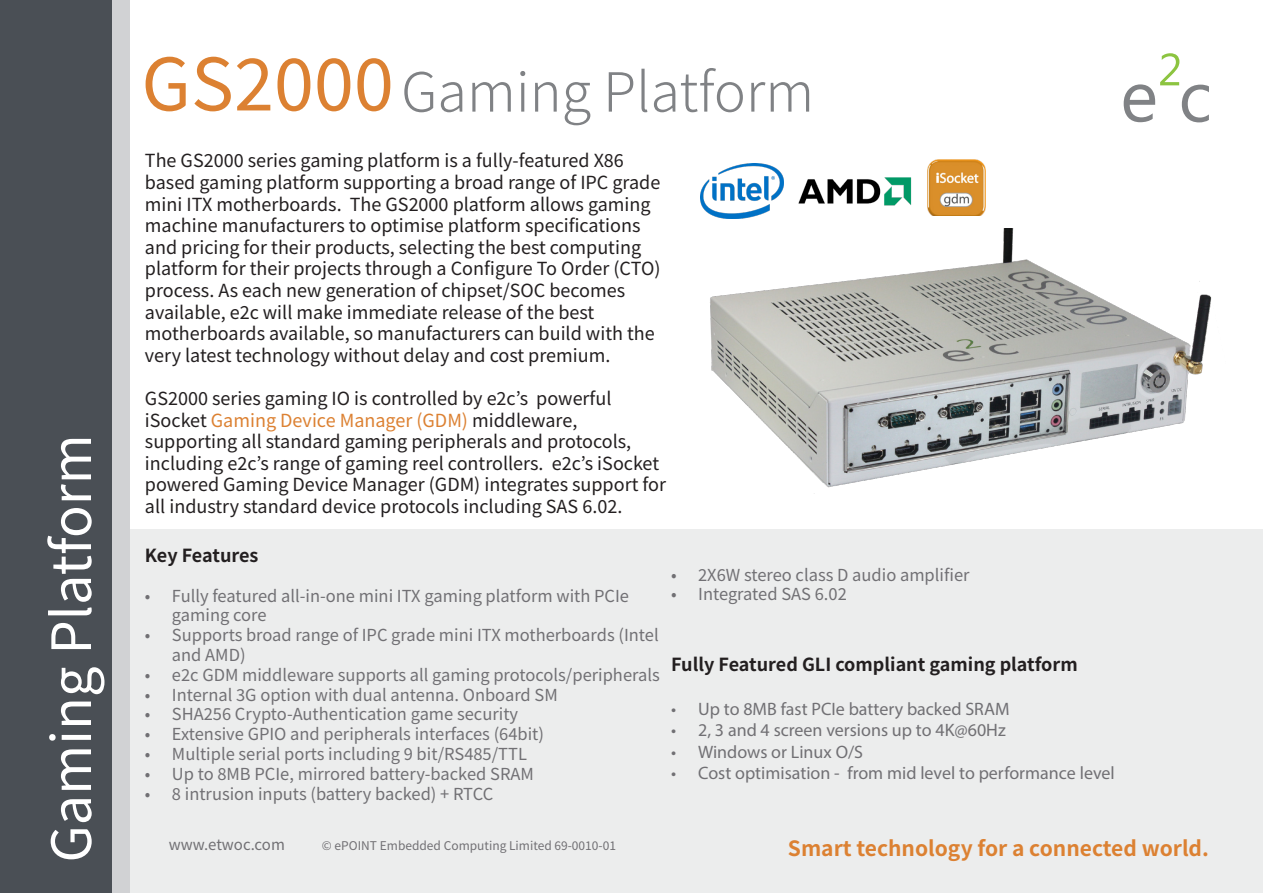
<style>
.page{position:relative;width:1263px;height:893px;background:#fff}
.page>*{position:absolute;margin:0;border:0;box-sizing:border-box;transform-origin:0 0}
.t1{font:72px "Noto Sans KR";color:#dc8132}
.t2{font:54px "Noto Sans KR";color:#fff}
.t3{font:300 54px "Noto Sans KR";color:#808285}
.t4{font:700 21px "Noto Sans KR";color:#dc8132}
.t5{font:18px/21.6px "Noto Sans KR";color:#231f20}
.t6{font:18px "Myriad Pro";color:#717074}
.t7{font:700 18px "Noto Sans KR";color:#231f20}
.t8{font:16.5px/19.8px "Noto Sans KR";color:#717074}
.t9{font:15px "Noto Sans KR";color:#717074}
.t10{font:12px "Noto Sans KR";color:#717074}
.s1{color:#dc8132}
</style>
<div class="page">
<div style="left:0;top:529px;width:1263px;height:363px;background:#eceded"></div>
<div style="left:0;top:0;width:113px;height:893px;background:#4a4f55"></div>
<div style="left:113px;top:0;width:17px;height:893px;background:#d1d2d4"></div>
<svg style="left:1124px;top:53px;width:85px;height:69px"></svg>
<img style="left:710px;top:229px;width:502px;height:265px">
<img style="left:928px;top:160px;width:57px;height:56px">
<img style="left:700px;top:164px;width:83px;height:55px">
<img style="left:798px;top:177px;width:114px;height:29px">
<p class="t2" style="left:41px;top:862px;width:430px;rotate:-90deg">Gaming Platform</p>
<p class="t1" style="left:141px;top:43px;width:254px">GS2000</p>
<p class="t3" style="left:401px;top:61px;width:414px">Gaming Platform</p>
<p class="t5" style="left:145px;top:150px;width:517px">The GS2000 series gaming platform is a fully-featured X86 based gaming platform supporting a broad range of IPC grade mini ITX motherboards. The GS2000 platform allows gaming machine manufacturers to optimise platform specifications and pricing for their products, selecting the best computing platform for their projects through a Configure To Order (CTO) process. As each new generation of chipset/SOC becomes available, e2c will make immediate release of the best motherboards available, so manufacturers can build with the very latest technology without delay and cost premium.</p>
<p class="t5" style="left:145px;top:388px;width:468px">GS2000 series gaming IO is controlled by e2c’s powerful</p>
<p class="t5" style="left:145px;top:410px;width:523px">iSocket <span class="s1">Gaming Device Manager (GDM)</span> middleware, supporting all standard gaming peripherals and protocols, including e2c’s range of gaming reel controllers. e2c’s iSocket powered Gaming Device Manager (GDM) integrates support for all industry standard device protocols including SAS 6.02.</p>
<p class="t7" style="left:145px;top:545px;width:115px">Key Features</p>
<p class="t8" style="left:172px;top:586px;width:459px;text-indent:-27px">• Fully featured all-in-one mini ITX gaming platform with PCIe gaming core</p>
<p class="t8" style="left:172px;top:626px;width:488px;text-indent:-27px">• Supports broad range of IPC grade mini ITX motherboards (Intel and AMD)</p>
<p class="t8" style="left:145px;top:665px;width:516px">• e2c GDM middleware supports all gaming protocols/peripherals</p>
<p class="t8" style="left:145px;top:685px;width:414px">• Internal 3G option with dual antenna. Onboard SM</p>
<p class="t8" style="left:145px;top:705px;width:375px">• SHA256 Crypto-Authentication game security</p>
<p class="t8" style="left:145px;top:725px;width:401px">• Extensive GPIO and peripherals interfaces (64bit)</p>
<p class="t8" style="left:145px;top:744px;width:384px">• Multiple serial ports including 9 bit/RS485/TTL</p>
<p class="t8" style="left:145px;top:764px;width:390px">• Up to 8MB PCIe, mirrored battery-backed SRAM</p>
<p class="t8" style="left:145px;top:784px;width:350px">• 8 intrusion inputs (battery backed) + RTCC</p>
<p class="t8" style="left:671px;top:565px;width:300px">• 2X6W stereo class D audio amplifier</p>
<p class="t8" style="left:671px;top:585px;width:177px">• Integrated SAS 6.02</p>
<p class="t7" style="left:671px;top:655px;width:408px">Fully Featured GLI compliant gaming platform</p>
<p class="t6" style="left:671px;top:697px;width:340px">• Up to 8MB fast PCIe battery backed SRAM</p>
<p class="t6" style="left:671px;top:719px;width:336px">• 2, 3 and 4 screen versions up to 4K@60Hz</p>
<p class="t6" style="left:671px;top:741px;width:193px">• Windows or Linux O/S</p>
<p class="t6" style="left:671px;top:762px;width:445px">• Cost optimisation - from mid level to performance level</p>
<p class="t9" style="left:169px;top:836px;width:118px">www.etwoc.com</p>
<p class="t10" style="left:322px;top:838px;width:296px">© ePOINT Embedded Computing Limited 69-0010-01</p>
<p class="t4" style="left:788px;top:836px;width:422px">Smart technology for a connected world.</p>
</div>
